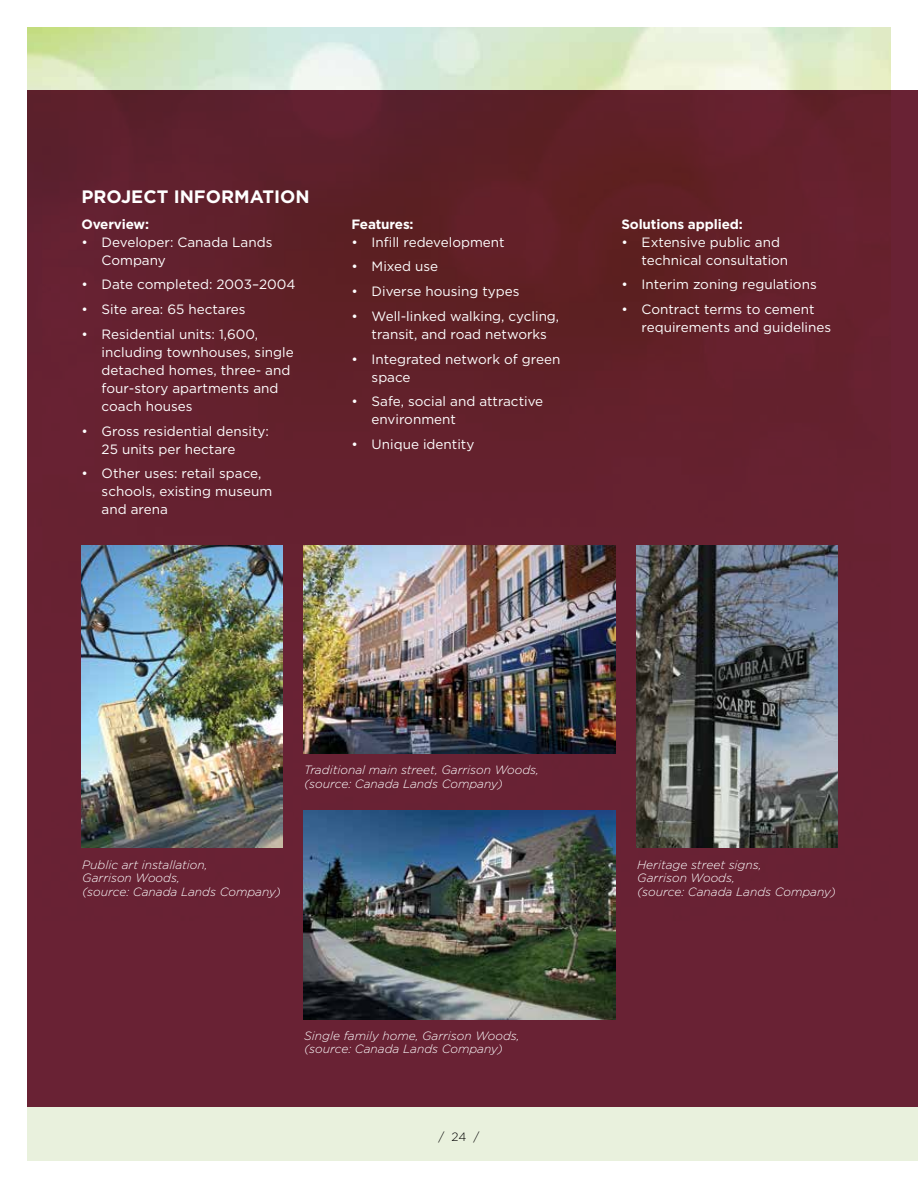
<style>
.page{position:relative;width:918px;height:1188px;background:#fff}
.page>*{position:absolute;margin:0;border:0;box-sizing:border-box;transform-origin:0 0}
.t1{font:700 18px "Gotham";color:#fff}
.t2{font:13.5px/18px "Gotham";color:#fff}
.t3{font:700 13.5px "Gotham";letter-spacing:-.01em;color:#fff}
.t4{font:italic 300 12px/13.5px "Gotham";color:#fff}
.t5{font:300 12px "Gotham";color:#000}
</style>
<div class="page">
<div style="left:27px;top:91px;width:891px;height:1070px;background:#e9f1dd"></div>
<img style="left:27px;top:27px;width:864px;height:64px">
<div style="left:27px;top:91px;width:891px;height:1016px;background:linear-gradient(to right,#63212f,#66222e)"></div>
<img style="left:81px;top:545px;width:201px;height:303px">
<img style="left:303px;top:545px;width:312px;height:209px">
<img style="left:636px;top:545px;width:201px;height:303px">
<img style="left:303px;top:811px;width:312px;height:208px">
<h3 class="t1" style="left:81px;top:186px;width:230px">PROJECT INFORMATION</h3>
<p class="t3" style="left:81px;top:216px;width:69px">Overview:</p>
<p class="t2" style="left:102px;top:233px;width:172px;text-indent:-20px">• Developer: Canada Lands<br>Company</p>
<p class="t2" style="left:81px;top:275px;width:216px">• Date completed: 2003–2004</p>
<p class="t2" style="left:81px;top:300px;width:166px">• Site area: 65 hectares</p>
<p class="t2" style="left:102px;top:325px;width:194px;text-indent:-20px">• Residential units: 1,600, including townhouses, single detached homes, three- and four-story apartments and coach houses</p>
<p class="t2" style="left:102px;top:422px;width:169px;text-indent:-20px">• Gross residential density:<br>25 units per hectare</p>
<p class="t2" style="left:102px;top:464px;width:172px;text-indent:-20px">• Other uses: retail space, schools, existing museum and arena</p>
<p class="t3" style="left:351px;top:216px;width:64px">Features:</p>
<p class="t2" style="left:351px;top:233px;width:155px">• Infill redevelopment</p>
<p class="t2" style="left:351px;top:257px;width:88px">• Mixed use</p>
<p class="t2" style="left:351px;top:282px;width:170px">• Diverse housing types</p>
<p class="t2" style="left:351px;top:307px;width:209px;text-align:center">• Well-linked walking, cycling, transit, and road networks</p>
<p class="t2" style="left:372px;top:350px;width:190px;text-indent:-20px">• Integrated network of green space</p>
<p class="t2" style="left:372px;top:392px;width:173px;text-indent:-20px">• Safe, social and attractive environment</p>
<p class="t2" style="left:351px;top:435px;width:124px">• Unique identity</p>
<p class="t3" style="left:621px;top:216px;width:123px">Solutions applied:</p>
<p class="t2" style="left:642px;top:233px;width:148px;text-indent:-20px">• Extensive public and technical consultation</p>
<p class="t2" style="left:621px;top:275px;width:197px">• Interim zoning regulations</p>
<p class="t2" style="left:642px;top:300px;width:191px;text-indent:-20px">• Contract terms to cement requirements and guidelines</p>
<p class="t4" style="left:304px;top:763px;width:236px">Traditional main street, Garrison Woods, (source: Canada Lands Company)</p>
<p class="t4" style="left:82px;top:858px;width:201px">Public art installation,<br>Garrison Woods,<br>(source: Canada Lands Company)</p>
<p class="t4" style="left:637px;top:858px;width:201px">Heritage street signs,<br>Garrison Woods,<br>(source: Canada Lands Company)</p>
<p class="t4" style="left:304px;top:1029px;width:217px">Single family home, Garrison Woods, (source: Canada Lands Company)</p>
<p class="t5" style="left:438px;top:1130px;width:43px">/ 24 /</p>
</div>
